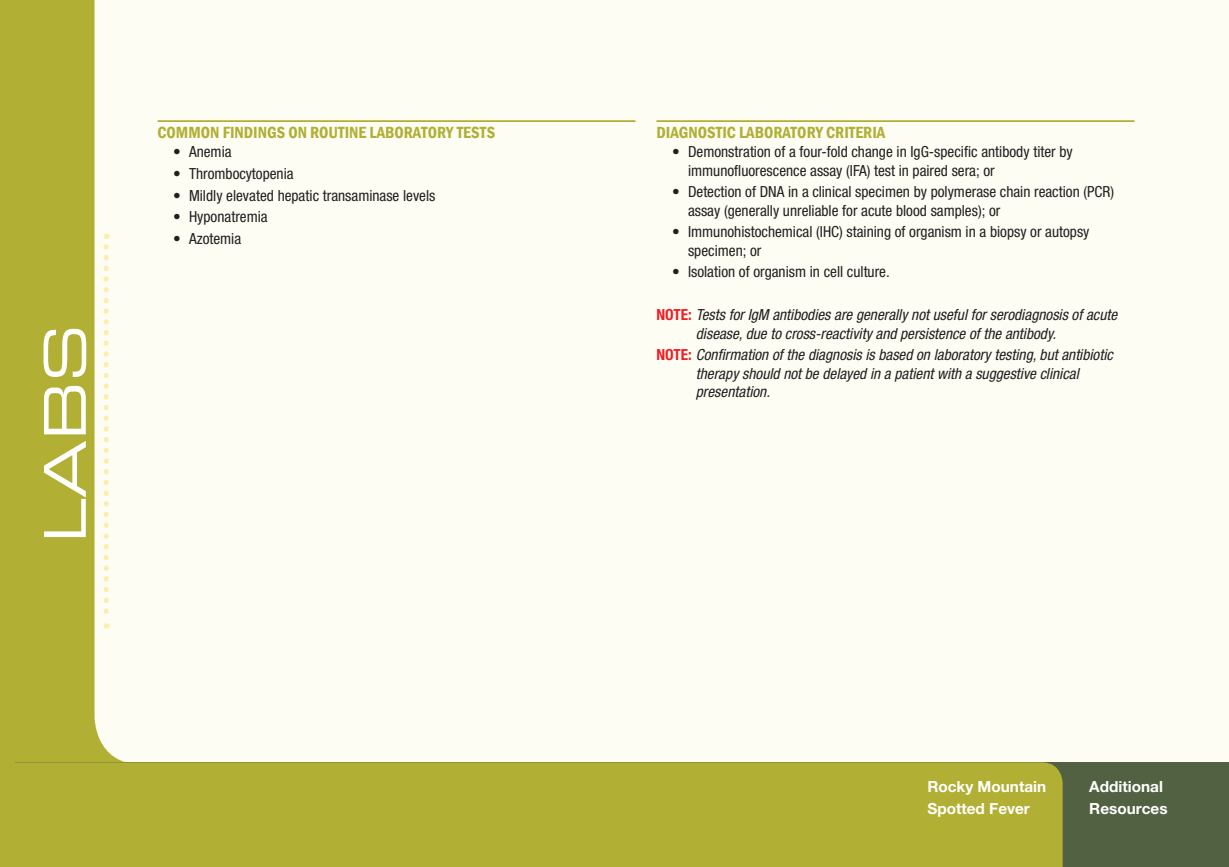
<style>
.page{position:relative;width:1229px;height:867px;background:#fff}
.page>*{position:absolute;margin:0;border:0;box-sizing:border-box;transform-origin:0 0}
.t1{font:57.75px "Eurostile Extended Two";color:#fff}
.t2{font:600 condensed 16.62px "Franklin Gothic";color:#b1af34}
.t3{font:condensed 15.4px/18.4px "Helvetica Neue LT Pro";color:#231f20}
.t4{font:italic condensed 15.4px/18.4px "Helvetica Neue LT Pro";color:#231f20}
.t5{font:700 15.4px/21.5px "Helvetica Neue LT Pro";color:#fff}
.s1{font-weight:700;font-style:normal;color:#ee1f23}
</style>
<div class="page">
<div style="left:0;top:0;width:1213px;height:866px;background:#b1af34"></div>
<div style="left:94px;top:0;width:1134px;height:762px;background:#fdfdf4"></div>
<svg style="left:104px;top:247px;width:5px;height:381px;background:#fbf7d9"></svg>
<hr style="left:158px;top:120px;width:477px;height:2px;background:#b1af34">
<hr style="left:656px;top:120px;width:478px;height:2px;background:#b1af34">
<div style="left:16px;top:762px;width:1212px;height:104px;background:#526141"></div>
<div style="left:15px;top:762px;width:1047px;height:104px;background:#b1af34"></div>
<h1 class="t1" style="left:26px;top:542px;width:220px;rotate:-90deg">LABS</h1>
<p class="t2" style="left:158px;top:121px;width:339px">COMMON FINDINGS ON ROUTINE LABORATORY TESTS</p>
<p class="t3" style="left:173px;top:143px;width:60px">• Anemia</p>
<p class="t3" style="left:173px;top:164px;width:122px">• Thrombocytopenia</p>
<p class="t3" style="left:173px;top:186px;width:264px">• Mildly elevated hepatic transaminase levels</p>
<p class="t3" style="left:173px;top:207px;width:96px">• Hyponatremia</p>
<p class="t3" style="left:173px;top:229px;width:69px">• Azotemia</p>
<p class="t2" style="left:656px;top:121px;width:231px">DIAGNOSTIC LABORATORY CRITERIA</p>
<p class="t3" style="left:688px;top:143px;width:386px;text-indent:-16px">• Demonstration of a four-fold change in IgG-specific antibody titer by immunofluorescence assay (IFA) test in paired sera; or</p>
<p class="t3" style="left:688px;top:182px;width:427px;text-indent:-16px">• Detection of DNA in a clinical specimen by polymerase chain reaction (PCR) assay (generally unreliable for acute blood samples); or</p>
<p class="t3" style="left:688px;top:222px;width:403px;text-indent:-16px">• Immunohistochemical (IHC) staining of organism in a biopsy or autopsy specimen; or</p>
<p class="t3" style="left:672px;top:262px;width:219px">• Isolation of organism in cell culture.</p>
<p class="t4" style="left:696px;top:306px;width:423px;text-indent:-39px"><span class="s1">NOTE:</span> Tests for IgM antibodies are generally not useful for serodiagnosis of acute disease, due to cross-reactivity and persistence of the antibody.</p>
<p class="t4" style="left:696px;top:346px;width:419px;text-indent:-39px"><span class="s1">NOTE:</span> Confirmation of the diagnosis is based on laboratory testing, but antibiotic therapy should not be delayed in a patient with a suggestive clinical presentation.</p>
<p class="t5" style="left:927px;top:775px;width:120px">Rocky Mountain<br>Spotted Fever</p>
<p class="t5" style="left:1089px;top:775px;width:80px">Additional<br>Resources</p>
</div>
